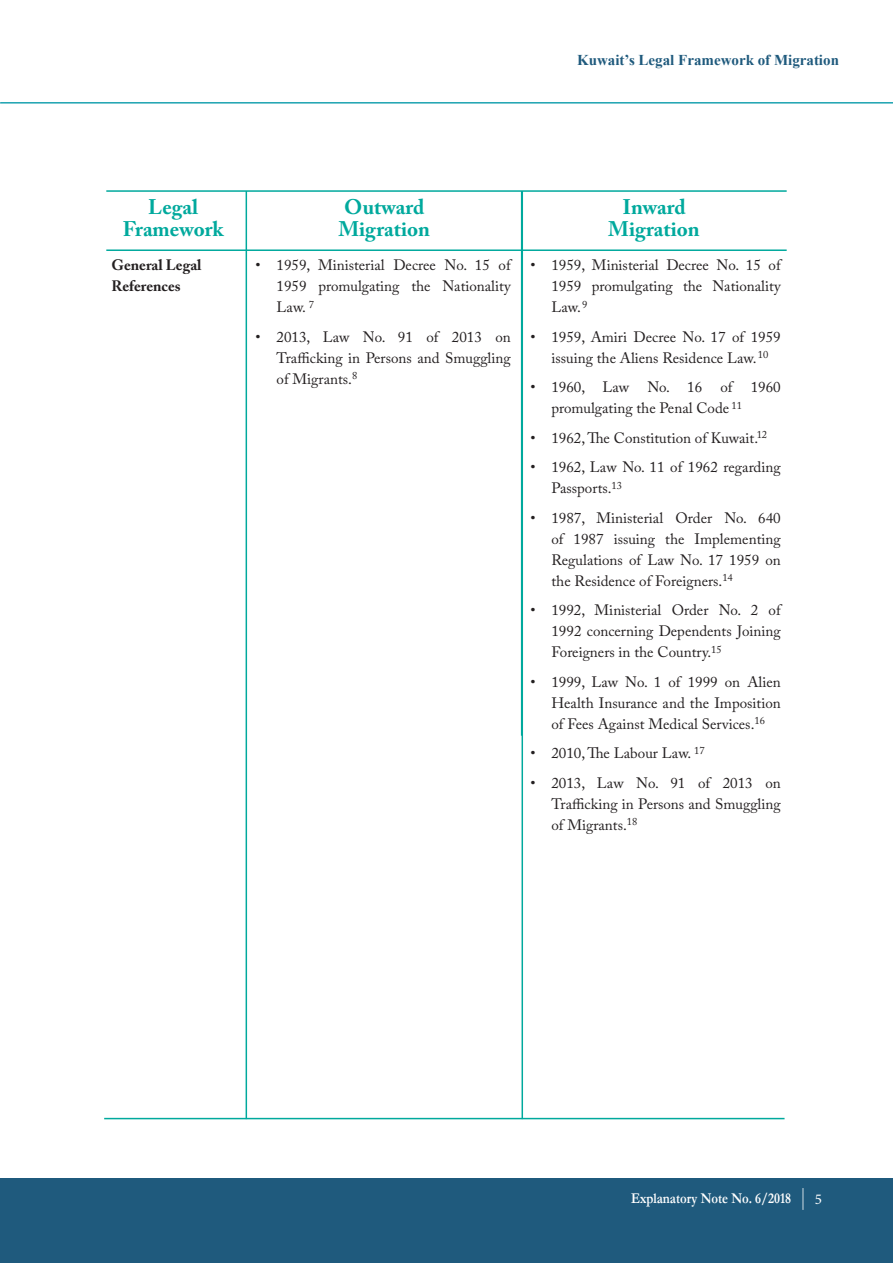
<style>
.page{position:relative;width:893px;height:1263px;background:#fff}
.page>*{position:absolute;margin:0;border:0;box-sizing:border-box;transform-origin:0 0}
.t1{font:700 21px/22.5px "Adobe Caslon Pro";color:#00a99d;text-align:center}
.t2{font:15px/21px "Adobe Caslon Pro";color:#231f20;text-align:justify}
.t3{font:700 15px "Times New Roman";color:#1f5a7d}
.t4{font:700 15px "Garamond";color:#fff;scale:.85 1}
.t5{font:700 15px/21px "Adobe Caslon Pro";color:#231f20}
.t6{font:15px "Minion Pro";color:#fff}
</style>
<div class="page">
<div style="left:0;top:1179px;width:893px;height:84px;background:#1f5a7d"></div>
<hr style="left:0;top:102px;width:893px;height:2px;background:#1ba2b0">
<svg style="left:802px;top:1188px;width:1px;height:22px"></svg>
<hr style="left:104px;top:1118px;width:680px;height:1px;background:#00a99d">
<hr style="left:106px;top:249px;width:681px;height:2px;background:#00a99d">
<hr style="left:106px;top:190px;width:681px;height:2px;background:#00a99d">
<hr style="left:246px;top:191px;width:1px;height:928px;background:#00a99d">
<hr style="left:521px;top:191px;width:2px;height:928px;background:#00a99d">
<p class="t3" style="left:577px;top:49px;width:263px">Kuwait’s Legal Framework of Migration</p>
<h1 class="t1" style="left:123px;top:195px;width:102px">Legal<br>Framework</h1>
<h1 class="t1" style="left:338px;top:195px;width:93px;text-align:left">Outward<br>Migration</h1>
<h1 class="t1" style="left:608px;top:195px;width:93px">Inward<br>Migration</h1>
<p class="t5" style="left:111px;top:255px;width:92px">General Legal<br>References</p>
<p class="t2" style="left:551px;top:255px;width:231px;text-indent:-21px">• 1959, Ministerial Decree No. 15 of 1959 promulgating the Nationality Law. <sup>9</sup></p>
<p class="t2" style="left:530px;top:326px;width:252px;text-align:center">• 1959, Amiri Decree No. 17 of 1959 issuing the Aliens Residence Law. <sup>10</sup></p>
<p class="t2" style="left:551px;top:377px;width:231px;text-indent:-21px">• 1960, Law No. 16 of 1960 promulgating the Penal Code <sup>11</sup></p>
<p class="t2" style="left:530px;top:427px;width:238px">• 1962,The Constitution of Kuwait.<sup>12</sup></p>
<p class="t2" style="left:551px;top:457px;width:231px;text-indent:-21px">• 1962, Law No. 11 of 1962 regarding<br>Passports.<sup>13</sup></p>
<p class="t2" style="left:551px;top:507px;width:231px;text-indent:-21px">• 1987, Ministerial Order No. 640 of 1987 issuing the Implementing Regulations of Law No. 17 1959 on the Residence of Foreigners.<sup>14</sup></p>
<p class="t2" style="left:551px;top:600px;width:231px;text-indent:-21px">• 1992, Ministerial Order No. 2 of 1992 concerning Dependents Joining Foreigners in the Country.<sup>15</sup></p>
<p class="t2" style="left:551px;top:671px;width:231px;text-indent:-21px">• 1999, Law No. 1 of 1999 on Alien Health Insurance and the Imposition of Fees Against Medical Services.<sup>16</sup></p>
<p class="t2" style="left:530px;top:743px;width:176px">• 2010,The Labour Law. <sup>17</sup></p>
<p class="t2" style="left:551px;top:772px;width:231px;text-indent:-21px">• 2013, Law No. 91 of 2013 on Trafficking in Persons and Smuggling of Migrants.<sup>18</sup></p>
<p class="t2" style="left:277px;top:255px;width:236px;text-indent:-21px">• 1959, Ministerial Decree No. 15 of 1959 promulgating the Nationality Law. <sup>7</sup></p>
<p class="t2" style="left:277px;top:326px;width:236px;text-indent:-21px">• 2013, Law No. 91 of 2013 on Trafficking in Persons and Smuggling of Migrants.<sup>8</sup></p>
<p class="t4" style="left:631px;top:1189px;width:190px">Explanatory Note No. 6/2018</p>
<p class="t6" style="left:815px;top:1189px;width:9px">5</p>
</div>
